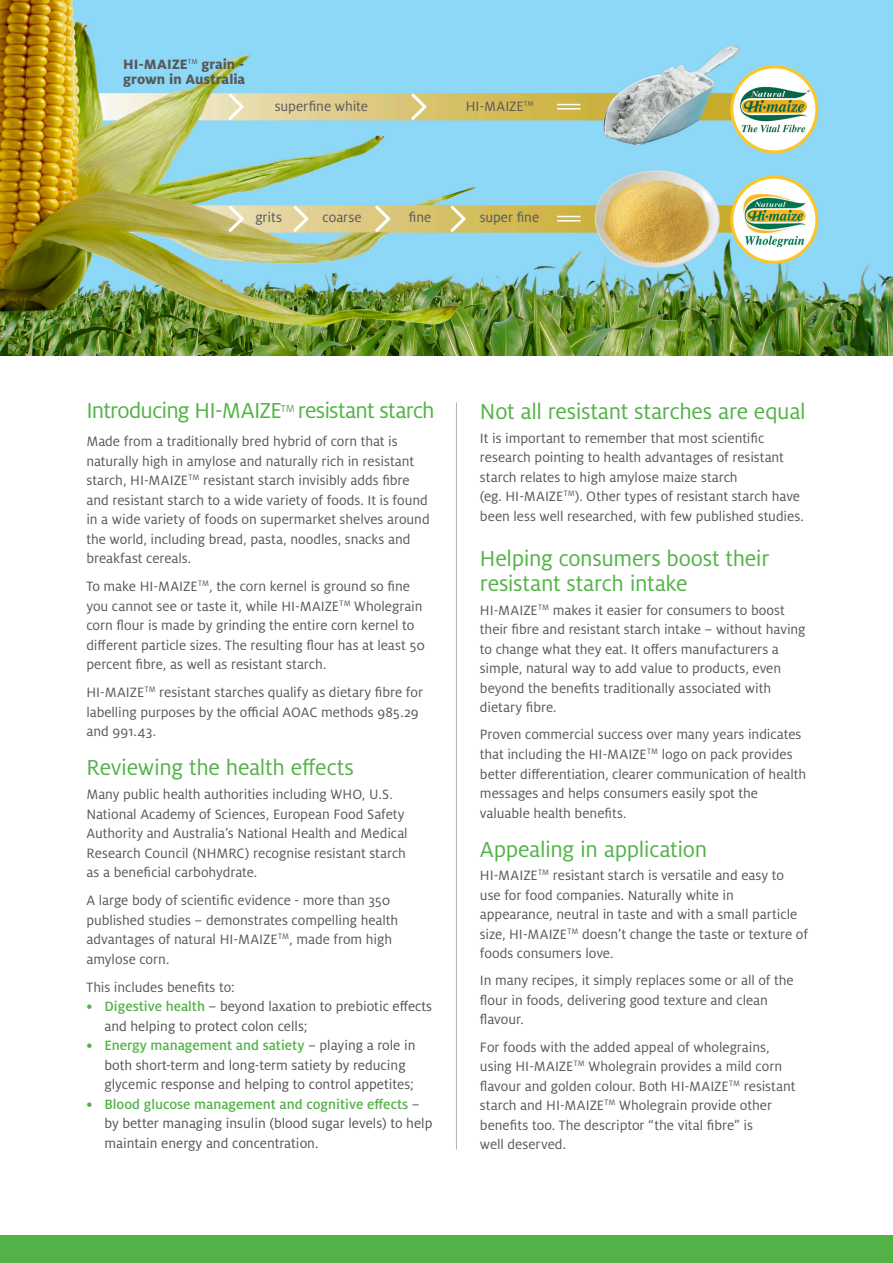
<style>
.page{position:relative;width:893px;height:1263px;background:#fff}
.page>*{position:absolute;margin:0;border:0;box-sizing:border-box;transform-origin:0 0}
.Body{font:24px/25.5px "Milo Pro";letter-spacing:-.015em;color:#53b247}
.Body-2{font:24px "Milo Pro";letter-spacing:-.035em;color:#53b247}
.FS_Bullets{font:15px/19.5px "Milo Pro";letter-spacing:-.005em;color:#57585a}
.t1{font:15px/19.5px "Milo Pro";color:#535355}
.FS_Bullets-2{font:800 15px/15px "Milo Pro";color:#57585a}
.s1{font-weight:500;color:#53b247}
</style>
<div class="page">
<img style="left:0;top:0;width:893px;height:356px">
<hr style="left:456px;top:402px;width:1px;height:747px;background:#aeb3b8">
<div style="left:0;top:1236px;width:893px;height:27px;background:#53b247"></div>
<svg style="left:372px;top:202px;width:22px;height:34px"></svg>
<svg style="left:447px;top:202px;width:22px;height:34px"></svg>
<svg style="left:557px;top:216px;width:23px;height:5px"></svg>
<svg style="left:732px;top:177px;width:85px;height:85px"></svg>
<img style="left:740px;top:193px;width:69px;height:54px">
<div style="left:730px;top:176px;width:88px;height:88px;border:3px solid #fec422;border-radius:50%"></div>
<div style="left:732px;top:67px;width:85px;height:85px;background:#fff;border-radius:50%"></div>
<img style="left:736px;top:85px;width:77px;height:49px">
<div style="left:730px;top:65px;width:88px;height:88px;border:3px solid #fec422;border-radius:50%"></div>
<svg style="left:290px;top:202px;width:22px;height:34px"></svg>
<svg style="left:557px;top:104px;width:23px;height:1px"></svg>
<hr style="left:557px;top:108px;width:23px;height:2px;background:#fff">
<svg style="left:225px;top:90px;width:22px;height:34px"></svg>
<svg style="left:408px;top:90px;width:22px;height:34px"></svg>
<svg style="left:225px;top:202px;width:22px;height:34px"></svg>
<p class="FS_Bullets-2" style="left:123px;top:56px;width:123px">HI-MAIZE<sup>TM</sup> grain - grown in Australia</p>
<p class="FS_Bullets" style="left:275px;top:96px;width:95px">superfine white</p>
<p class="FS_Bullets" style="left:466px;top:96px;width:69px">HI-MAIZE<sup>TM</sup></p>
<p class="FS_Bullets" style="left:255px;top:208px;width:28px">grits</p>
<p class="FS_Bullets" style="left:323px;top:208px;width:41px">coarse</p>
<p class="FS_Bullets" style="left:409px;top:208px;width:24px">fine</p>
<p class="FS_Bullets" style="left:480px;top:208px;width:61px">super fine</p>
<p class="Body-2" style="left:86px;top:398px;width:350px">Introducing HI-MAIZE<sup>TM</sup> resistant starch</p>
<p class="FS_Bullets" style="left:86px;top:432px;width:345px">Made from a traditionally bred hybrid of corn that is naturally high in amylose and naturally rich in resistant starch, HI-MAIZE<sup>TM</sup> resistant starch invisibly adds fibre and resistant starch to a wide variety of foods. It is found in a wide variety of foods on supermarket shelves around the world, including bread, pasta, noodles, snacks and breakfast cereals.</p>
<p class="FS_Bullets" style="left:86px;top:577px;width:340px">To make HI-MAIZE<sup>TM</sup>, the corn kernel is ground so fine you cannot see or taste it, while HI-MAIZE<sup>TM</sup> Wholegrain corn flour is made by grinding the entire corn kernel to different particle sizes. The resulting flour has at least 50 percent fibre, as well as resistant starch.</p>
<p class="FS_Bullets" style="left:86px;top:683px;width:338px">HI-MAIZE<sup>TM</sup> resistant starches qualify as dietary fibre for labelling purposes by the official AOAC methods 985.29 and 991.43.</p>
<p class="Body" style="left:86px;top:755px;width:269px">Reviewing the health effects</p>
<p class="FS_Bullets" style="left:86px;top:785px;width:323px">Many public health authorities including WHO, U.S.<br>National Academy of Sciences, European Food Safety Authority and Australia’s National Health and Medical Research Council (NHMRC) recognise resistant starch as a beneficial carbohydrate.</p>
<p class="FS_Bullets" style="left:86px;top:891px;width:313px">A large body of scientific evidence - more than 350 published studies – demonstrates compelling health advantages of natural HI-MAIZE<sup>TM</sup>, made from high amylose corn.</p>
<p class="FS_Bullets" style="left:86px;top:977px;width:150px">This includes benefits to:</p>
<p class="t1" style="left:104px;top:997px;width:329px;text-indent:-18px"><span class="s1">• Digestive health</span> – beyond laxation to prebiotic effects and helping to protect colon cells;</p>
<p class="t1" style="left:104px;top:1036px;width:313px;text-indent:-18px"><span class="s1">• Energy management and satiety</span> – playing a role in both short-term and long-term satiety by reducing glycemic response and helping to control appetites;</p>
<p class="t1" style="left:104px;top:1094px;width:329px;text-indent:-18px"><span class="s1">• Blood glucose management and cognitive effects</span> – by better managing insulin (blood sugar levels) to help maintain energy and concentration.</p>
<p class="Body" style="left:480px;top:399px;width:327px">Not all resistant starches are equal</p>
<p class="FS_Bullets" style="left:480px;top:428px;width:325px">It is important to remember that most scientific research pointing to health advantages of resistant starch relates to high amylose maize starch<br>(eg. HI-MAIZE<sup>TM</sup>). Other types of resistant starch have been less well researched, with few published studies.</p>
<p class="Body" style="left:480px;top:545px;width:291px">Helping consumers boost their resistant starch intake</p>
<p class="FS_Bullets" style="left:480px;top:600px;width:327px">HI-MAIZE<sup>TM</sup> makes it easier for consumers to boost their fibre and resistant starch intake – without having to change what they eat. It offers manufacturers a simple, natural way to add value to products, even beyond the benefits traditionally associated with dietary fibre.</p>
<p class="FS_Bullets" style="left:480px;top:725px;width:328px">Proven commercial success over many years indicates that including the HI-MAIZE<sup>TM</sup> logo on pack provides better differentiation, clearer communication of health messages and helps consumers easily spot the valuable health benefits.</p>
<p class="Body" style="left:480px;top:836px;width:229px">Appealing in application</p>
<p class="FS_Bullets" style="left:480px;top:866px;width:329px">HI-MAIZE<sup>TM</sup> resistant starch is versatile and easy to use for food companies. Naturally white in appearance, neutral in taste and with a small particle size, HI-MAIZE<sup>TM</sup> doesn’t change the taste or texture of foods consumers love.</p>
<p class="FS_Bullets" style="left:480px;top:971px;width:315px">In many recipes, it simply replaces some or all of the flour in foods, delivering good texture and clean flavour.</p>
<p class="FS_Bullets" style="left:480px;top:1037px;width:317px">For foods with the added appeal of wholegrains, using HI-MAIZE<sup>TM</sup> Wholegrain provides a mild corn flavour and golden colour. Both HI-MAIZE<sup>TM</sup> resistant starch and HI-MAIZE<sup>TM</sup> Wholegrain provide other benefits too. The descriptor “the vital fibre” is<br>well deserved.</p>
</div>
